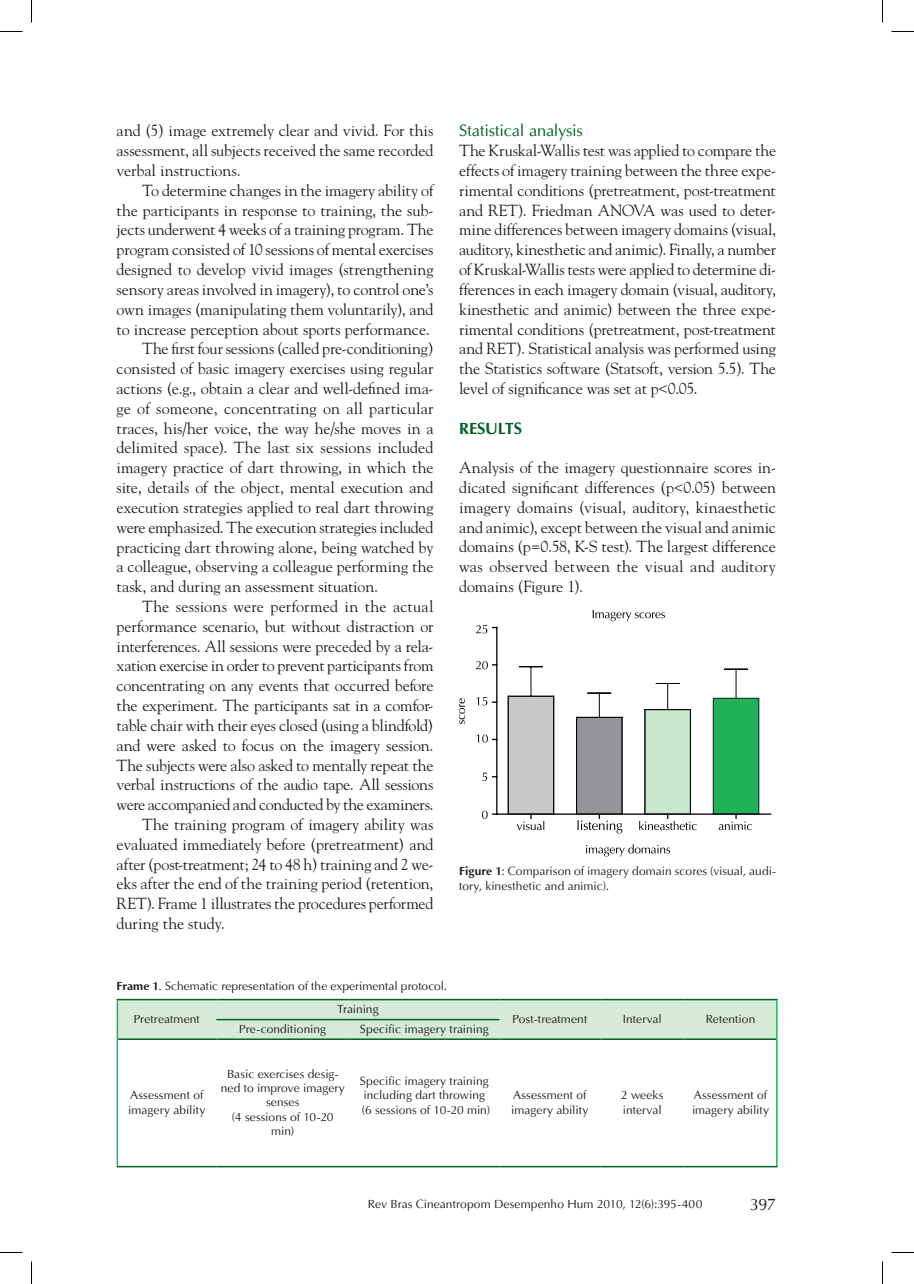
<style>
.page{position:relative;width:914px;height:1284px;background:#fff}
.page>*{position:absolute;margin:0;border:0;box-sizing:border-box;transform-origin:0 0}
.t1{font:16.5px "Ottawa Plain";letter-spacing:-.015em;color:#006224}
.t2{font:700 16.5px "Ottawa";letter-spacing:-.01em;color:#006224}
.t3{font:16.5px "Ottawa Plain";color:#231f20}
.t4{font:16.05px/19.8px "Goudy Std";letter-spacing:-.01em;color:#231f20;text-align:justify}
.t5{font:16.05px "Goudy Std";letter-spacing:.01em;color:#231f20}
.t6{font:12px/14.4px "Ottawa Plain";color:#231f20}
.s1{font-family:"Ottawa";font-weight:700}
</style>
<div class="page">
<div style="left:508px;top:696px;width:45px;height:118px;background:#c7c8ca"></div>
<hr style="left:508px;top:696px;width:1px;height:117px;background:#040503">
<hr style="left:508px;top:696px;width:45px;height:1px;background:#040503">
<hr style="left:553px;top:696px;width:1px;height:117px;background:#040503">
<svg style="left:519px;top:666px;width:23px;height:1px"></svg>
<hr style="left:530px;top:666px;width:1px;height:30px;background:#040503">
<div style="left:576px;top:717px;width:46px;height:97px;background:#939598"></div>
<hr style="left:576px;top:717px;width:1px;height:96px;background:#040503">
<hr style="left:576px;top:717px;width:46px;height:1px;background:#040503">
<hr style="left:621px;top:717px;width:1px;height:96px;background:#040503">
<svg style="left:588px;top:692px;width:22px;height:25px"></svg>
<div style="left:644px;top:709px;width:46px;height:105px;background:#cbe6cf"></div>
<div style="left:644px;top:709px;width:46px;height:105px;border:1px solid #231f20"></div>
<hr style="left:644px;top:709px;width:1px;height:104px;background:#040503">
<hr style="left:644px;top:709px;width:46px;height:1px;background:#040503">
<hr style="left:690px;top:709px;width:1px;height:104px;background:#040503">
<svg style="left:656px;top:683px;width:23px;height:26px"></svg>
<div style="left:713px;top:698px;width:45px;height:116px;background:#21b259"></div>
<div style="left:712px;top:698px;width:47px;height:116px;border:1px solid #231f20"></div>
<svg style="left:724px;top:668px;width:23px;height:30px"></svg>
<svg style="left:592px;top:610px;width:72px;height:11px"></svg>
<hr style="left:496px;top:813px;width:274px;height:1px;background:#040503">
<svg style="left:516px;top:814px;width:28px;height:16px"></svg>
<svg style="left:577px;top:814px;width:45px;height:19px"></svg>
<svg style="left:639px;top:814px;width:57px;height:16px"></svg>
<svg style="left:718px;top:814px;width:33px;height:16px"></svg>
<hr style="left:496px;top:627px;width:1px;height:187px;background:#040503">
<svg style="left:482px;top:810px;width:14px;height:8px"></svg>
<svg style="left:482px;top:772px;width:14px;height:9px"></svg>
<svg style="left:476px;top:734px;width:20px;height:8px"></svg>
<svg style="left:476px;top:697px;width:20px;height:8px"></svg>
<svg style="left:476px;top:661px;width:20px;height:8px"></svg>
<svg style="left:476px;top:625px;width:20px;height:8px"></svg>
<svg style="left:586px;top:844px;width:84px;height:12px"></svg>
<svg style="left:459px;top:698px;width:6px;height:26px"></svg>
<hr style="left:117px;top:1039px;width:1px;height:126px;background:#21b259">
<hr style="left:776px;top:1039px;width:1px;height:126px;background:#21b259">
<hr style="left:117px;top:1165px;width:99px;height:2px;background:#006224">
<hr style="left:216px;top:1165px;width:133px;height:2px;background:#006224">
<hr style="left:349px;top:1165px;width:150px;height:2px;background:#006224">
<hr style="left:499px;top:1165px;width:101px;height:2px;background:#006224">
<hr style="left:600px;top:1165px;width:84px;height:2px;background:#006224">
<hr style="left:684px;top:1165px;width:93px;height:2px;background:#006224">
<hr style="left:216px;top:998px;width:133px;height:2px;background:#006224">
<hr style="left:349px;top:998px;width:150px;height:2px;background:#006224">
<hr style="left:499px;top:998px;width:101px;height:2px;background:#006224">
<hr style="left:600px;top:998px;width:84px;height:2px;background:#006224">
<hr style="left:684px;top:998px;width:93px;height:2px;background:#006224">
<hr style="left:117px;top:998px;width:99px;height:2px;background:#006224">
<svg style="left:117px;top:999px;width:660px;height:40px;background:#c6e0ca"></svg>
<svg style="left:0;top:31px;width:22px;height:1px"></svg>
<svg style="left:891px;top:31px;width:22px;height:1px"></svg>
<svg style="left:0;top:1252px;width:22px;height:1px"></svg>
<svg style="left:891px;top:1252px;width:22px;height:1px"></svg>
<svg style="left:31px;top:0;width:1px;height:22px"></svg>
<svg style="left:31px;top:1261px;width:1px;height:22px"></svg>
<svg style="left:882px;top:0;width:1px;height:22px"></svg>
<svg style="left:882px;top:1261px;width:1px;height:22px"></svg>
<p class="t4" style="left:117px;top:121px;width:318px">and (5) image extremely clear and vivid. For this assessment, all subjects received the same recorded verbal instructions.</p>
<p class="t4" style="left:142px;top:180px;width:293px">To determine changes in the imagery ability of</p>
<p class="t4" style="left:117px;top:200px;width:318px">the participants in response to training, the sub-</p>
<p class="t4" style="left:117px;top:220px;width:318px">jects underwent 4 weeks of a training program. The</p>
<p class="t4" style="left:117px;top:240px;width:318px">program consisted of 10 sessions of mental exercises</p>
<p class="t4" style="left:117px;top:259px;width:318px">designed to develop vivid images (strengthening</p>
<p class="t4" style="left:117px;top:279px;width:318px">sensory areas involved in imagery), to control one’s</p>
<p class="t4" style="left:117px;top:299px;width:318px">own images (manipulating them voluntarily), and</p>
<p class="t4" style="left:117px;top:319px;width:315px">to increase perception about sports performance.</p>
<p class="t4" style="left:142px;top:339px;width:293px">The first four sessions (called pre-conditioning)</p>
<p class="t4" style="left:117px;top:358px;width:318px">consisted of basic imagery exercises using regular</p>
<p class="t4" style="left:117px;top:378px;width:318px">actions (e.g., obtain a clear and well-defined ima-</p>
<p class="t5" style="left:117px;top:398px;width:318px">ge of someone, concentrating on all particular</p>
<p class="t4" style="left:117px;top:418px;width:318px">traces, his/her voice, the way he/she moves in a</p>
<p class="t4" style="left:117px;top:438px;width:318px">delimited space). The last six sessions included</p>
<p class="t4" style="left:117px;top:457px;width:318px">imagery practice of dart throwing, in which the</p>
<p class="t4" style="left:117px;top:477px;width:318px">site, details of the object, mental execution and</p>
<p class="t4" style="left:117px;top:497px;width:318px">execution strategies applied to real dart throwing</p>
<p class="t4" style="left:117px;top:517px;width:318px">were emphasized. The execution strategies included</p>
<p class="t4" style="left:117px;top:537px;width:318px">practicing dart throwing alone, being watched by</p>
<p class="t4" style="left:117px;top:556px;width:318px">a colleague, observing a colleague performing the</p>
<p class="t4" style="left:117px;top:576px;width:263px">task, and during an assessment situation.</p>
<p class="t5" style="left:142px;top:596px;width:293px">The sessions were performed in the actual</p>
<p class="t4" style="left:117px;top:616px;width:318px">performance scenario, but without distraction or</p>
<p class="t4" style="left:117px;top:636px;width:318px">interferences. All sessions were preceded by a rela-</p>
<p class="t4" style="left:117px;top:655px;width:318px">xation exercise in order to prevent participants from</p>
<p class="t4" style="left:117px;top:675px;width:318px">concentrating on any events that occurred before</p>
<p class="t4" style="left:117px;top:695px;width:318px">the experiment. The participants sat in a comfor-</p>
<p class="t4" style="left:117px;top:715px;width:318px">table chair with their eyes closed (using a blindfold)</p>
<p class="t4" style="left:117px;top:735px;width:318px">and were asked to focus on the imagery session.</p>
<p class="t4" style="left:117px;top:754px;width:318px">The subjects were also asked to mentally repeat the</p>
<p class="t4" style="left:117px;top:774px;width:318px">verbal instructions of the audio tape. All sessions</p>
<p class="t4" style="left:117px;top:794px;width:318px">were accompanied and conducted by the examiners.</p>
<p class="t4" style="left:142px;top:814px;width:293px">The training program of imagery ability was</p>
<p class="t4" style="left:117px;top:834px;width:318px">evaluated immediately before (pretreatment) and</p>
<p class="t4" style="left:117px;top:853px;width:318px">after (post-treatment; 24 to 48 h) training and 2 we-</p>
<p class="t4" style="left:117px;top:873px;width:318px">eks after the end of the training period (retention,</p>
<p class="t4" style="left:117px;top:893px;width:318px">RET). Frame 1 illustrates the procedures performed</p>
<p class="t4" style="left:117px;top:913px;width:110px">during the study.</p>
<p class="t1" style="left:459px;top:121px;width:125px">Statistical analysis</p>
<p class="t4" style="left:459px;top:140px;width:318px">The Kruskal-Wallis test was applied to compare the effects of imagery training between the three expe&shy;rimental conditions (pretreatment, post-treatment and RET). Friedman ANOVA was used to deter&shy;mine differences between imagery domains (visual, auditory, kinesthetic and animic). Finally, a number of Kruskal-Wallis tests were applied to determine di&shy;fferences in each imagery domain (visual, auditory, kinesthetic and animic) between the three expe&shy;rimental conditions (pretreatment, post-treatment and RET). Statistical analysis was performed using the Statistics software (Statsoft, version 5.5). The level of significance was set at p&lt;0.05.</p>
<p class="t2" style="left:459px;top:418px;width:64px">RESULTS</p>
<p class="t4" style="left:459px;top:457px;width:318px">Analysis of the imagery questionnaire scores in&shy;dicated significant differences (p&lt;0.05) between imagery domains (visual, auditory, kinaesthetic and animic), except between the visual and animic domains (p=0.58, K-S test). The largest difference was observed between the visual and auditory domains (Figure 1).</p>
<p class="t6" style="left:459px;top:864px;width:318px"><span class="s1">Figure 1</span>: Comparison of imagery domain scores (visual, audi&shy;tory, kinesthetic and animic).</p>
<p class="t6" style="left:117px;top:979px;width:332px"><span class="s1">Frame 1</span>. Schematic representation of the experimental protocol.</p>
<p class="t6" style="left:134px;top:1011px;width:68px">Pretreatment</p>
<p class="t6" style="left:337px;top:1001px;width:43px">Training</p>
<p class="t6" style="left:239px;top:1021px;width:88px">Pre-conditioning</p>
<p class="t6" style="left:360px;top:1021px;width:130px">Specific imagery training</p>
<p class="t6" style="left:128px;top:1087px;width:79px">Assessment of imagery ability</p>
<p class="t6" style="left:221px;top:1066px;width:126px;text-align:center">Basic exercises desig&shy;ned to improve imagery senses<br>(4 sessions of 10-20 min)</p>
<p class="t6" style="left:360px;top:1073px;width:132px">Specific imagery training including dart throwing (6 sessions of 10-20 min)</p>
<p class="t6" style="left:512px;top:1011px;width:76px">Post-treatment</p>
<p class="t6" style="left:622px;top:1011px;width:41px">Interval</p>
<p class="t6" style="left:705px;top:1011px;width:51px">Retention</p>
<p class="t6" style="left:511px;top:1087px;width:79px">Assessment of imagery ability</p>
<p class="t6" style="left:621px;top:1087px;width:44px">2 weeks interval</p>
<p class="t6" style="left:692px;top:1087px;width:79px">Assessment of imagery ability</p>
<p class="t6" style="left:368px;top:1196px;width:336px">Rev Bras Cineantropom Desempenho Hum 2010, 12(6):395-400</p>
<p class="t3" style="left:749px;top:1194px;width:28px">397</p>
</div>
